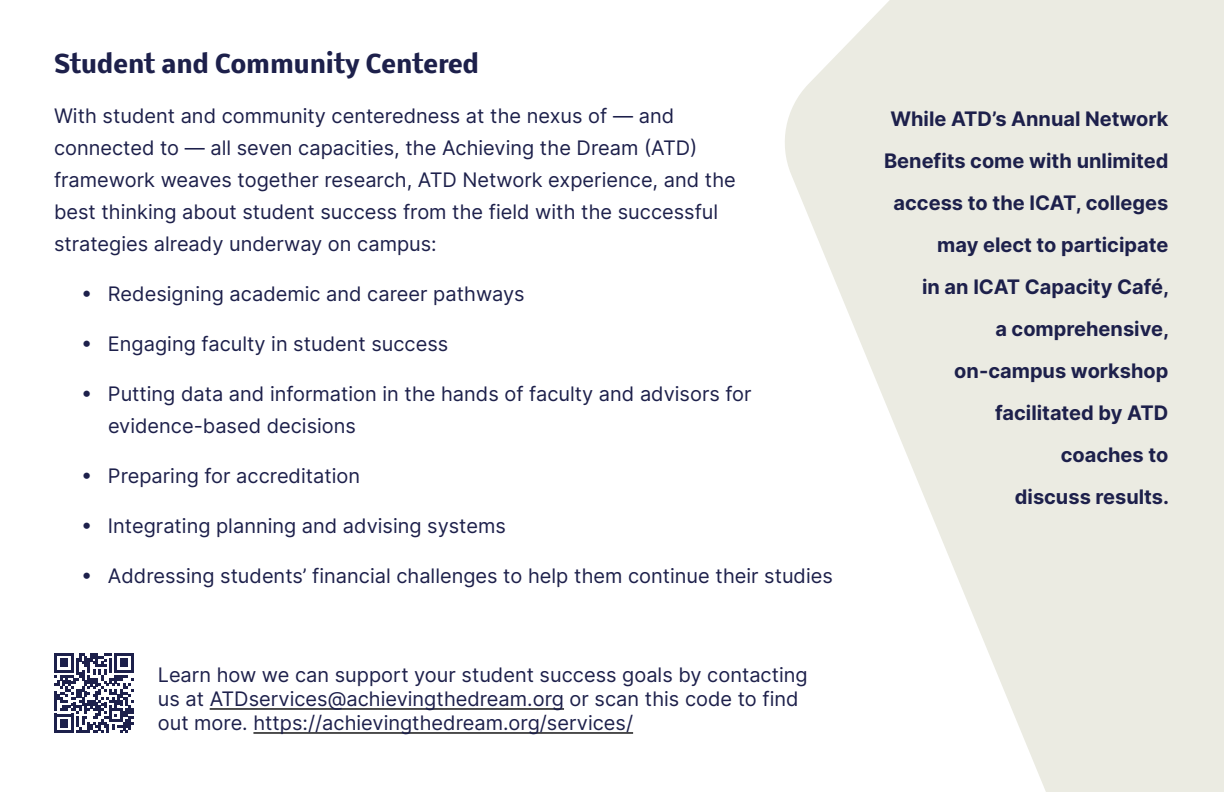
<style>
.page{position:relative;width:1224px;height:792px;background:#fff}
.page>*{position:absolute;margin:0;border:0;box-sizing:border-box;transform-origin:0 0}
.t1{font:700 24px "Nobile";color:#1d204b}
.t2{font:20px/32px "Inter";color:#1d204b}
.t3{font:700 20px/42px "Inter";color:#1d204b;text-align:right}
</style>
<div class="page">
<svg style="left:785px;top:0;width:439px;height:792px;fill:#ebebe2"></svg>
<hr style="left:210px;top:708px;width:354px;height:2px;background:#000">
<hr style="left:253px;top:732px;width:380px;height:2px;background:#000">
<svg style="left:54px;top:653px;width:80px;height:80px"></svg>
<p class="t1" style="left:54px;top:51px;width:426px">Student and Community Centered</p>
<p class="t2" style="left:54px;top:100px;width:683px">With student and community centeredness at the nexus of — and connected to — all seven capacities, the Achieving the Dream (ATD) framework weaves together research, ATD Network experience, and the best thinking about student success from the field with the successful strategies already underway on campus:</p>
<p class="t2" style="left:81px;top:278px;width:445px">• Redesigning academic and career pathways</p>
<p class="t2" style="left:81px;top:328px;width:369px">• Engaging faculty in student success</p>
<p class="t2" style="left:108px;top:378px;width:645px;text-indent:-27px">• Putting data and information in the hands of faculty and advisors for evidence-based decisions</p>
<p class="t2" style="left:81px;top:460px;width:281px">• Preparing for accreditation</p>
<p class="t2" style="left:81px;top:510px;width:427px">• Integrating planning and advising systems</p>
<p class="t2" style="left:81px;top:560px;width:753px">• Addressing students’ financial challenges to help them continue their studies</p>
<p class="t2" style="left:158px;top:662px;width:651px;line-height:24px">Learn how we can support your student success goals by contacting us at ATDservices@achievingthedream.org or scan this code to find out more. https://achievingthedream.org/services/</p>
<p class="t3" style="left:884px;top:98px;width:287px">While ATD’s Annual Network<br>Benefits come with unlimited access to the ICAT, colleges may elect to participate<br>in an ICAT Capacity Café,<br>a comprehensive, on-campus workshop facilitated by ATD<br>coaches to<br>discuss results.</p>
</div>
